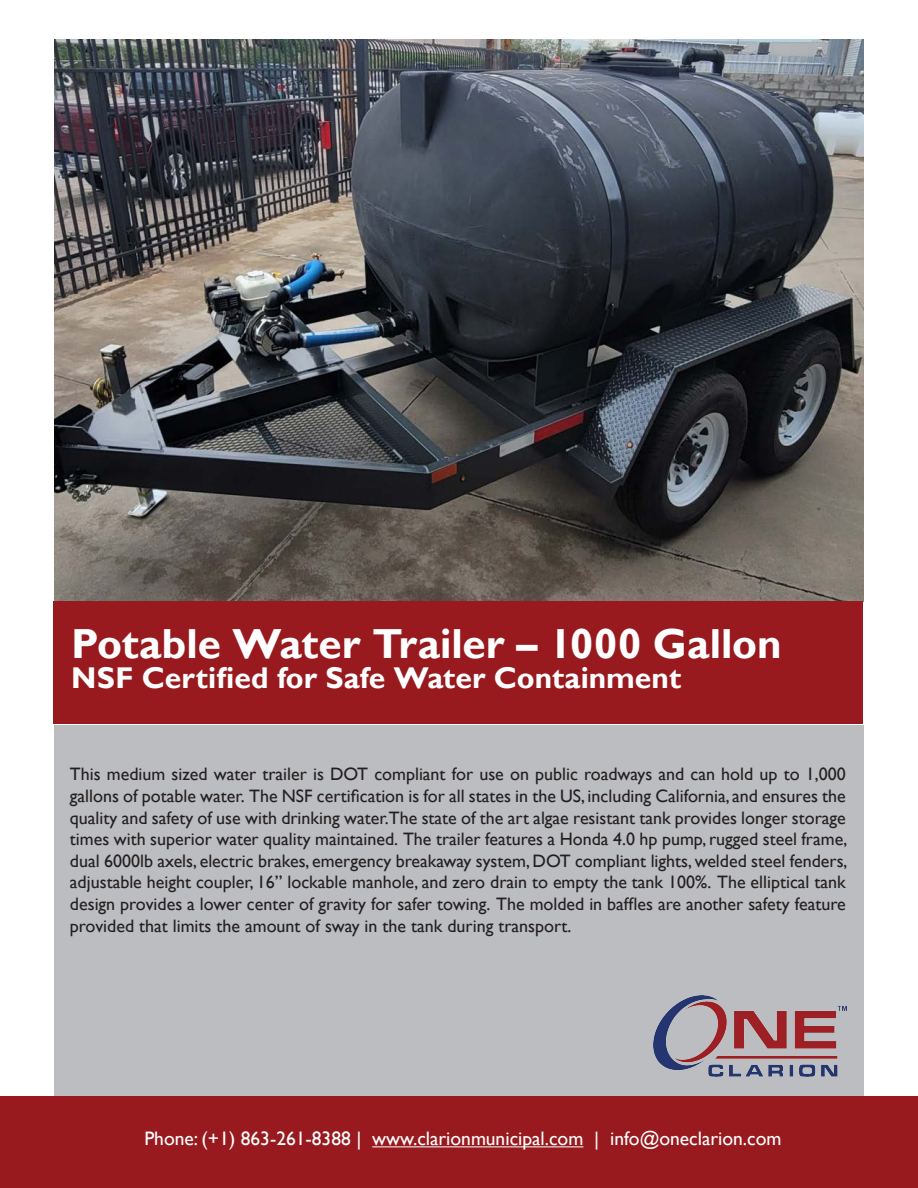
<style>
.page{position:relative;width:918px;height:1188px;background:#fff}
.page>*{position:absolute;margin:0;border:0;box-sizing:border-box;transform-origin:0 0}
.t1{font:700 42px "Gill Sans";color:#fff}
.t2{font:700 30px "Gill Sans";color:#fff}
.t3{font:19.5px "Gill Sans";color:#fff}
.t4{font:18px/21.6px "Gill Sans";color:#231f20;text-align:justify}
</style>
<div class="page">
<img style="left:54px;top:39px;width:810px;height:563px">
<div style="left:54px;top:725px;width:810px;height:371px;background:#bcbdc0"></div>
<div style="left:53px;top:602px;width:810px;height:122px;background:#981a1e"></div>
<div style="left:0;top:1096px;width:918px;height:92px;background:#981a1e"></div>
<hr style="left:372px;top:1146px;width:211px;height:1px;background:#fff">
<img style="left:654px;top:995px;width:193px;height:81px">
<p class="t1" style="left:71px;top:619px;width:712px">Potable Water Trailer – 1000 Gallon</p>
<p class="t2" style="left:71px;top:659px;width:612px">NSF Certified for Safe Water Containment</p>
<p class="t4" style="left:70px;top:764px;width:779px">This medium sized water trailer is DOT compliant for use on public roadways and can hold up to 1,000 gallons of potable water. The NSF certification is for all states in the US, including California, and ensures the quality and safety of use with drinking water.The state of the art algae resistant tank provides longer storage times with superior water quality maintained. The trailer features a Honda 4.0 hp pump, rugged steel frame, dual 6000lb axels, electric brakes, emergency breakaway system, DOT compliant lights, welded steel fenders, adjustable height coupler, 16” lockable manhole, and zero drain to empty the tank 100%. The elliptical tank design provides a lower center of gravity for safer towing. The molded in baffles are another safety feature provided that limits the amount of sway in the tank during transport.</p>
<p class="t3" style="left:144px;top:1128px;width:639px">Phone: (+1) 863-261-8388 | www.clarionmunicipal.com | info@oneclarion.com</p>
</div>
